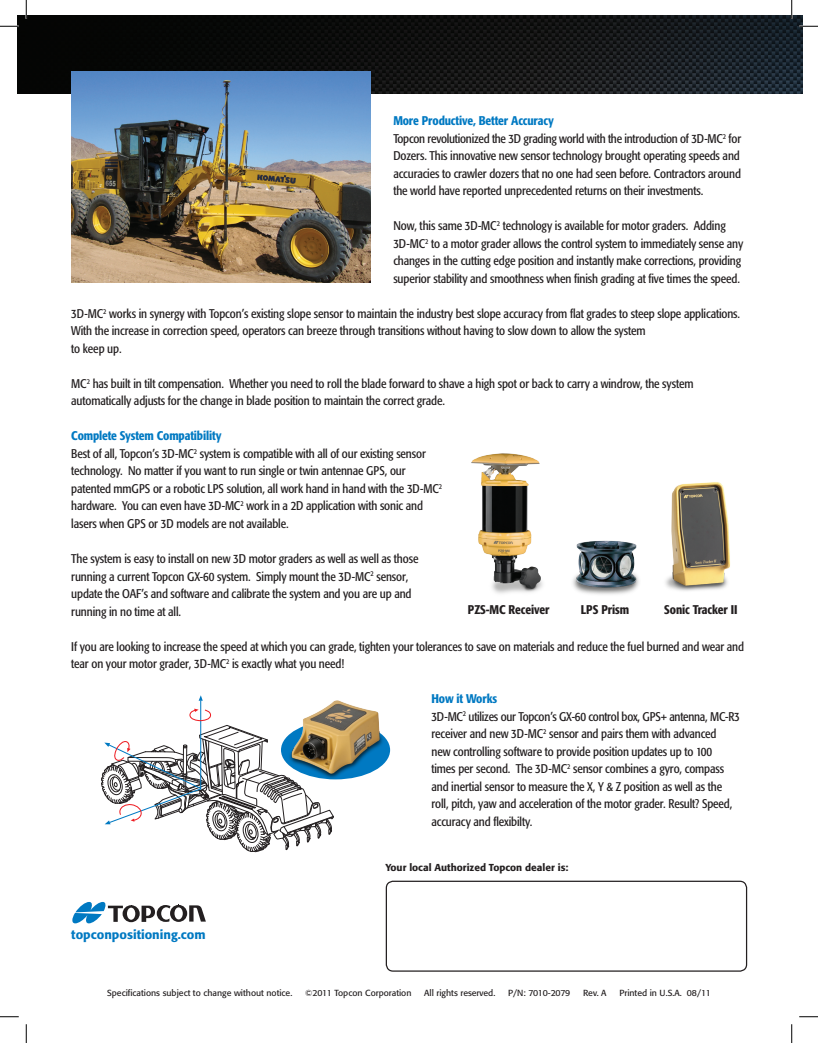
<style>
.page{position:relative;width:818px;height:1043px;background:#fff}
.page>*{position:absolute;margin:0;border:0;box-sizing:border-box;transform-origin:0 0}
.t1{font:condensed 12.5px/17.5px "Formata";letter-spacing:-.01em;color:#231f20}
.t2{font:500 condensed 12.5px "Formata";letter-spacing:-.01em;color:#0079c2}
.t3{font:500 condensed 12.5px "Formata";letter-spacing:-.01em;color:#231f20}
.t4{font:500 12.5px "Formata";color:#0079c2}
.t5{font:500 10px "Formata";color:#231f20}
.t6{font:8.75px "Formata";color:#231f20}
.t7{font:8.75px "Formata";letter-spacing:-.04em;color:#231f20}
</style>
<div class="page">
<img style="left:17px;top:15px;width:785px;height:79px">
<div style="left:385px;top:880px;width:362px;height:91px;border:1px solid #231f20;border-radius:7px"></div>
<svg style="left:72px;top:902px;width:134px;height:21px"></svg>
<img style="left:334px;top:700px;width:53px;height:80px">
<svg style="left:101px;top:695px;width:233px;height:157px"></svg>
<img style="left:71px;top:71px;width:300px;height:212px">
<img style="left:665px;top:482px;width:65px;height:109px">
<img style="left:572px;top:540px;width:67px;height:55px">
<img style="left:471px;top:453px;width:72px;height:141px">
<svg style="left:0;top:25px;width:19px;height:2px"></svg>
<svg style="left:799px;top:25px;width:19px;height:2px"></svg>
<svg style="left:0;top:1016px;width:19px;height:1px"></svg>
<svg style="left:799px;top:1016px;width:19px;height:1px"></svg>
<svg style="left:25px;top:0;width:2px;height:19px"></svg>
<svg style="left:25px;top:1024px;width:2px;height:18px"></svg>
<svg style="left:790px;top:0;width:2px;height:19px"></svg>
<svg style="left:791px;top:1024px;width:1px;height:18px"></svg>
<p class="t2" style="left:393px;top:113px;width:162px">More Productive, Better Accuracy</p>
<p class="t1" style="left:393px;top:130px;width:349px">Topcon revolutionized the 3D grading world with the introduction of 3D-MC<sup>2</sup> for Dozers. This innovative new sensor technology brought operating speeds and accuracies to crawler dozers that no one had seen before. Contractors around the world have reported unprecedented returns on their investments.</p>
<p class="t1" style="left:393px;top:217px;width:351px">Now, this same 3D-MC<sup>2</sup> technology is available for motor graders. Adding 3D-MC<sup>2</sup> to a motor grader allows the control system to immediately sense any changes in the cutting edge position and instantly make corrections, providing superior stability and smoothness when finish grading at five times the speed.</p>
<p class="t1" style="left:71px;top:305px;width:670px">3D-MC<sup>2</sup> works in synergy with Topcon’s existing slope sensor to maintain the industry best slope accuracy from flat grades to steep slope applications.<br>With the increase in correction speed, operators can breeze through transitions without having to slow down to allow the system</p>
<p class="t1" style="left:71px;top:340px;width:52px">to keep up.</p>
<p class="t1" style="left:71px;top:375px;width:623px">MC<sup>2</sup> has built in tilt compensation. Whether you need to roll the blade forward to shave a high spot or back to carry a windrow, the system automatically adjusts for the change in blade position to maintain the correct grade.</p>
<p class="t2" style="left:71px;top:428px;width:152px">Complete System Compatibility</p>
<p class="t1" style="left:71px;top:445px;width:372px">Best of all, Topcon’s 3D-MC<sup>2</sup> system is compatible with all of our existing sensor technology. No matter if you want to run single or twin antennae GPS, our patented mmGPS or a robotic LPS solution, all work hand in hand with the 3D-MC<sup>2 </sup>hardware. You can even have 3D-MC<sup>2</sup> work in a 2D application with sonic and lasers when GPS or 3D models are not available.</p>
<p class="t1" style="left:71px;top:550px;width:348px">The system is easy to install on new 3D motor graders as well as well as those running a current Topcon GX-60 system. Simply mount the 3D-MC<sup>2</sup> sensor, update the OAF’s and software and calibrate the system and you are up and running in no time at all.</p>
<p class="t1" style="left:71px;top:637px;width:674px">If you are looking to increase the speed at which you can grade, tighten your tolerances to save on materials and reduce the fuel burned and wear and tear on your motor grader, 3D-MC<sup>2</sup> is exactly what you need!</p>
<p class="t2" style="left:431px;top:691px;width:67px">How it Works</p>
<p class="t1" style="left:431px;top:707px;width:310px">3D-MC<sup>2</sup> utilizes our Topcon’s GX-60 control box, GPS+ antenna, MC-R3 receiver and new 3D-MC<sup>2</sup> sensor and pairs them with advanced</p>
<p class="t1" style="left:431px;top:742px;width:302px">new controlling software to provide position updates up to 100 times per second. The 3D-MC<sup>2</sup> sensor combines a gyro, compass and inertial sensor to measure the X, Y &amp; Z position as well as the roll, pitch, yaw and acceleration of the motor grader. Result? Speed, accuracy and flexibilty.</p>
<p class="t3" style="left:468px;top:602px;width:83px">PZS-MC Receiver</p>
<p class="t3" style="left:581px;top:602px;width:50px">LPS Prism</p>
<p class="t3" style="left:664px;top:601px;width:75px">Sonic Tracker II</p>
<p class="t4" style="left:71px;top:926px;width:136px">topconpositioning.com</p>
<p class="t5" style="left:385px;top:860px;width:184px">Your local Authorized Topcon dealer is:</p>
<p class="t6" style="left:107px;top:987px;width:187px">Specifications subject to change without notice.</p>
<p class="t6" style="left:305px;top:987px;width:108px">©2011 Topcon Corporation</p>
<p class="t6" style="left:424px;top:987px;width:73px">All rights reserved.</p>
<p class="t7" style="left:508px;top:987px;width:63px">P/N: 7010-2079</p>
<p class="t6" style="left:583px;top:987px;width:25px">Rev. A</p>
<p class="t6" style="left:619px;top:987px;width:93px">Printed in U.S.A. 08/11</p>
</div>
